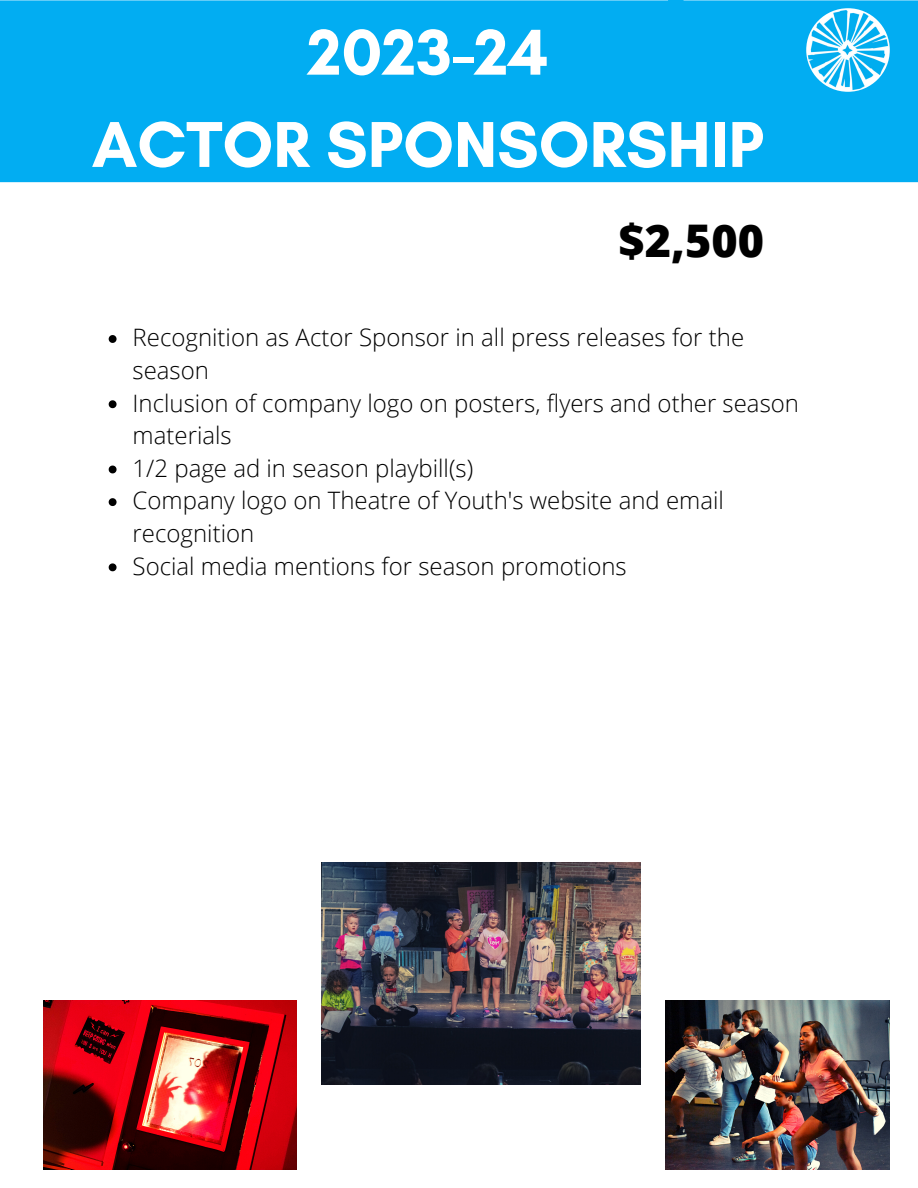
<style>
.page{position:relative;width:918px;height:1188px;background:#fff}
.page>*{position:absolute;margin:0;border:0;box-sizing:border-box;transform-origin:0 0}
.t1{font:700 66px "Glacial Indifference";color:#fff}
.t2{font:800 45px "Open Sans";color:#000}
.t3{font:300 24px/32.7px "Open Sans";color:#000}
</style>
<div class="page">
<div style="left:0;top:0;width:918px;height:182px;background:#02adf2"></div>
<img style="left:806px;top:8px;width:84px;height:84px;border-radius:50%">
<img style="left:321px;top:863px;width:320px;height:222px">
<img style="left:43px;top:1001px;width:253px;height:168px">
<img style="left:665px;top:1001px;width:224px;height:168px">
<svg style="left:109px;top:335px;width:8px;height:8px"></svg>
<svg style="left:109px;top:400px;width:8px;height:8px"></svg>
<svg style="left:109px;top:466px;width:8px;height:7px"></svg>
<svg style="left:109px;top:498px;width:8px;height:8px"></svg>
<svg style="left:109px;top:563px;width:8px;height:8px"></svg>
<p class="t1" style="left:307px;top:12px;width:242px">2023-24</p>
<p class="t1" style="left:92px;top:104px;width:674px">ACTOR SPONSORSHIP</p>
<p class="t2" style="left:619px;top:209px;width:147px">$2,500</p>
<p class="t3" style="left:133px;top:321px;width:613px">Recognition as Actor Sponsor in all press releases for the season</p>
<p class="t3" style="left:133px;top:386px;width:668px">Inclusion of company logo on posters, flyers and other season materials</p>
<p class="t3" style="left:133px;top:451px;width:342px">1/2 page ad in season playbill(s)</p>
<p class="t3" style="left:133px;top:484px;width:593px">Company logo on Theatre of Youth's website and email recognition</p>
<p class="t3" style="left:133px;top:549px;width:496px">Social media mentions for season promotions</p>
</div>
